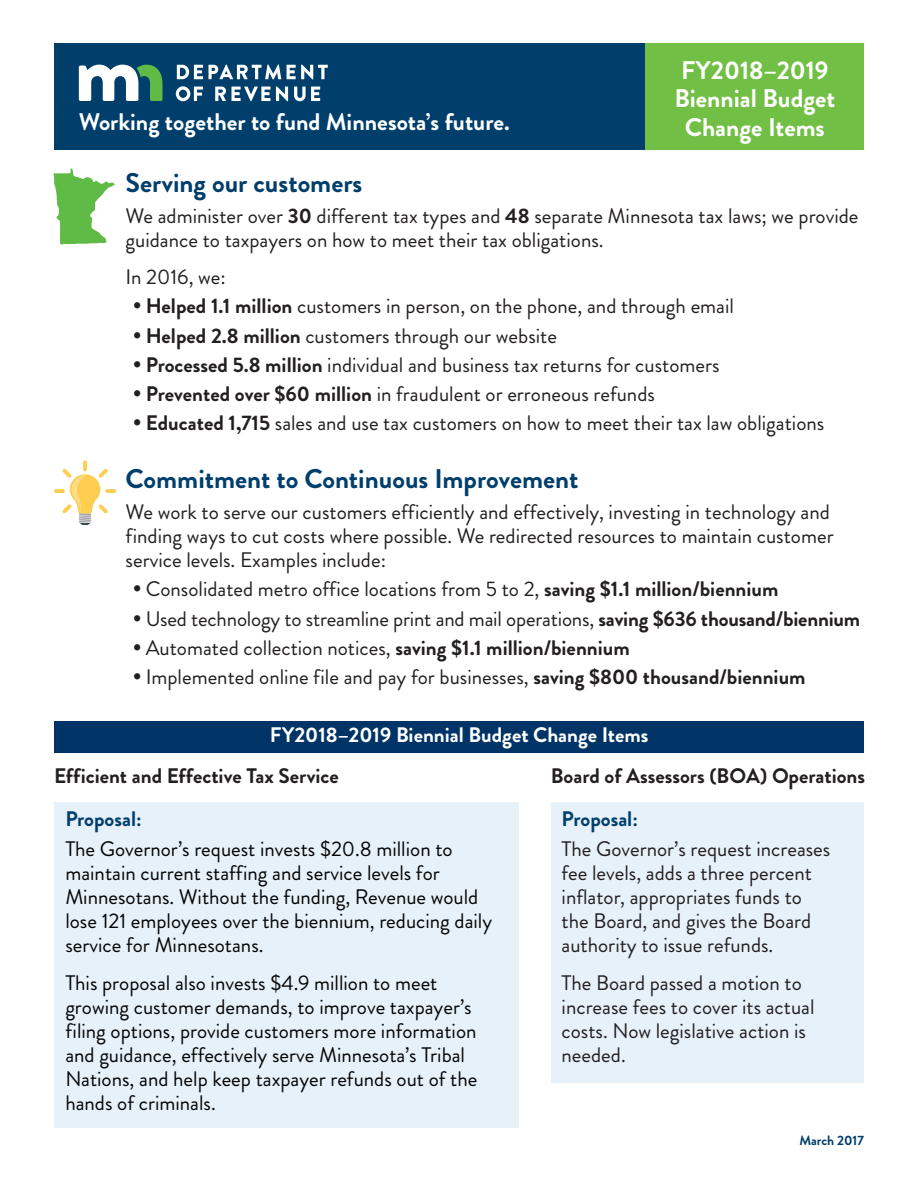
<style>
.page{position:relative;width:918px;height:1188px;background:#fff}
.page>*{position:absolute;margin:0;border:0;box-sizing:border-box;transform-origin:0 0}
.t1{font:700 27px "Brandon Grotesque";color:#003e6b}
.t2{font:700 25.5px/28.5px "Brandon Grotesque";color:#fff;text-align:center}
.t3{font:700 24px "Brandon Grotesque";color:#fff}
.t4{font:21px/24px "Brandon Grotesque";color:#231f20}
.t5{font:21px/24px "Brandon Grotesque";color:#050504}
.t6{font:700 21px "Brandon Grotesque";color:#231f20}
.t7{font:700 21px "Brandon Grotesque";color:#fff}
.t8{font:700 21px "Brandon Grotesque";color:#003e6b}
.t9{font:700 13.5px "Brandon Grotesque";color:#003e6b}
.s1{font-weight:700}
</style>
<div class="page">
<div style="left:54px;top:43px;width:810px;height:107px;background:#003e6b"></div>
<div style="left:551px;top:802px;width:312px;height:280px;background:#e7f1fa"></div>
<div style="left:54px;top:802px;width:464px;height:326px;background:#e7f1fa"></div>
<svg style="left:83px;top:461px;width:4px;height:10px"></svg>
<svg style="left:54px;top:489px;width:11px;height:4px"></svg>
<svg style="left:105px;top:489px;width:11px;height:4px"></svg>
<svg style="left:63px;top:469px;width:45px;height:56px"></svg>
<svg style="left:53px;top:169px;width:62px;height:75px"></svg>
<svg style="left:79px;top:65px;width:83px;height:36px"></svg>
<svg style="left:177px;top:65px;width:104px;height:14px"></svg>
<svg style="left:287px;top:65px;width:41px;height:14px"></svg>
<svg style="left:176px;top:86px;width:27px;height:15px"></svg>
<svg style="left:215px;top:86px;width:73px;height:15px"></svg>
<svg style="left:294px;top:87px;width:26px;height:14px"></svg>
<div style="left:54px;top:721px;width:810px;height:32px;background:#003467"></div>
<div style="left:646px;top:43px;width:218px;height:107px;background:#71bf44"></div>
<p class="t3" style="left:79px;top:105px;width:432px">Working together to fund Minnesota’s future.</p>
<p class="t2" style="left:674px;top:56px;width:162px">FY2018–2019<br>Biennial Budget<br>Change Items</p>
<p class="t1" style="left:126px;top:164px;width:238px">Serving our customers</p>
<p class="t4" style="left:126px;top:204px;width:734px">We administer over <span class="s1">30</span> different tax types and <span class="s1">48</span> separate Minnesota tax laws; we provide guidance to taxpayers on how to meet their tax obligations.</p>
<p class="t4" style="left:126px;top:265px;width:102px">In 2016, we:</p>
<p class="t4" style="left:146px;top:295px;width:590px"><span class="s1">Helped 1.1 million</span> customers in person, on the phone, and through email</p>
<p class="t4" style="left:146px;top:324px;width:413px"><span class="s1">Helped 2.8 million</span> customers through our website</p>
<p class="t4" style="left:146px;top:353px;width:575px"><span class="s1">Processed 5.8 million</span> individual and business tax returns for customers</p>
<p class="t4" style="left:146px;top:382px;width:511px"><span class="s1">Prevented over $60 million</span> in fraudulent or erroneous refunds</p>
<p class="t4" style="left:146px;top:412px;width:680px"><span class="s1">Educated 1,715</span> sales and use tax customers on how to meet their tax law obligations</p>
<p class="t1" style="left:126px;top:460px;width:454px">Commitment to Continuous Improvement</p>
<p class="t4" style="left:126px;top:500px;width:710px">We work to serve our customers efficiently and effectively, investing in technology and finding ways to cut costs where possible. We redirected resources to maintain customer service levels. Examples include:</p>
<p class="t4" style="left:146px;top:578px;width:634px">Consolidated metro office locations from 5 to 2, <span class="s1">saving $1.1 million/biennium</span></p>
<p class="t4" style="left:146px;top:607px;width:716px">Used technology to streamline print and mail operations, <span class="s1">saving $636 thousand/biennium</span></p>
<p class="t4" style="left:146px;top:636px;width:485px">Automated collection notices, <span class="s1">saving $1.1 million/biennium</span></p>
<p class="t4" style="left:146px;top:665px;width:661px">Implemented online file and pay for businesses, <span class="s1">saving $800 thousand/biennium</span></p>
<p class="t7" style="left:270px;top:720px;width:380px">FY2018–2019 Biennial Budget Change Items</p>
<p class="t6" style="left:54px;top:761px;width:286px">Efficient and Effective Tax Service</p>
<p class="t6" style="left:551px;top:761px;width:316px">Board of Assessors (BOA) Operations</p>
<p class="t8" style="left:65px;top:804px;width:78px">Proposal:</p>
<p class="t5" style="left:65px;top:838px;width:428px">The Governor’s request invests $20.8 million to maintain current staffing and service levels for Minnesotans. Without the funding, Revenue would lose 121 employees over the biennium, reducing daily service for Minnesotans.</p>
<p class="t5" style="left:65px;top:971px;width:414px">This proposal also invests $4.9 million to meet growing customer demands, to improve taxpayer’s filing options, provide customers more information and guidance, effectively serve Minnesota’s Tribal Nations, and help keep taxpayer refunds out of the hands of criminals.</p>
<p class="t8" style="left:562px;top:804px;width:78px">Proposal:</p>
<p class="t4" style="left:562px;top:838px;width:270px">The Governor’s request increases fee levels, adds a three percent inflator, appropriates funds to the Board, and gives the Board authority to issue refunds.</p>
<p class="t4" style="left:562px;top:971px;width:254px">The Board passed a motion to increase fees to cover its actual costs. Now legislative action is needed.</p>
<p class="t9" style="left:799px;top:1131px;width:66px">March 2017</p>
</div>
